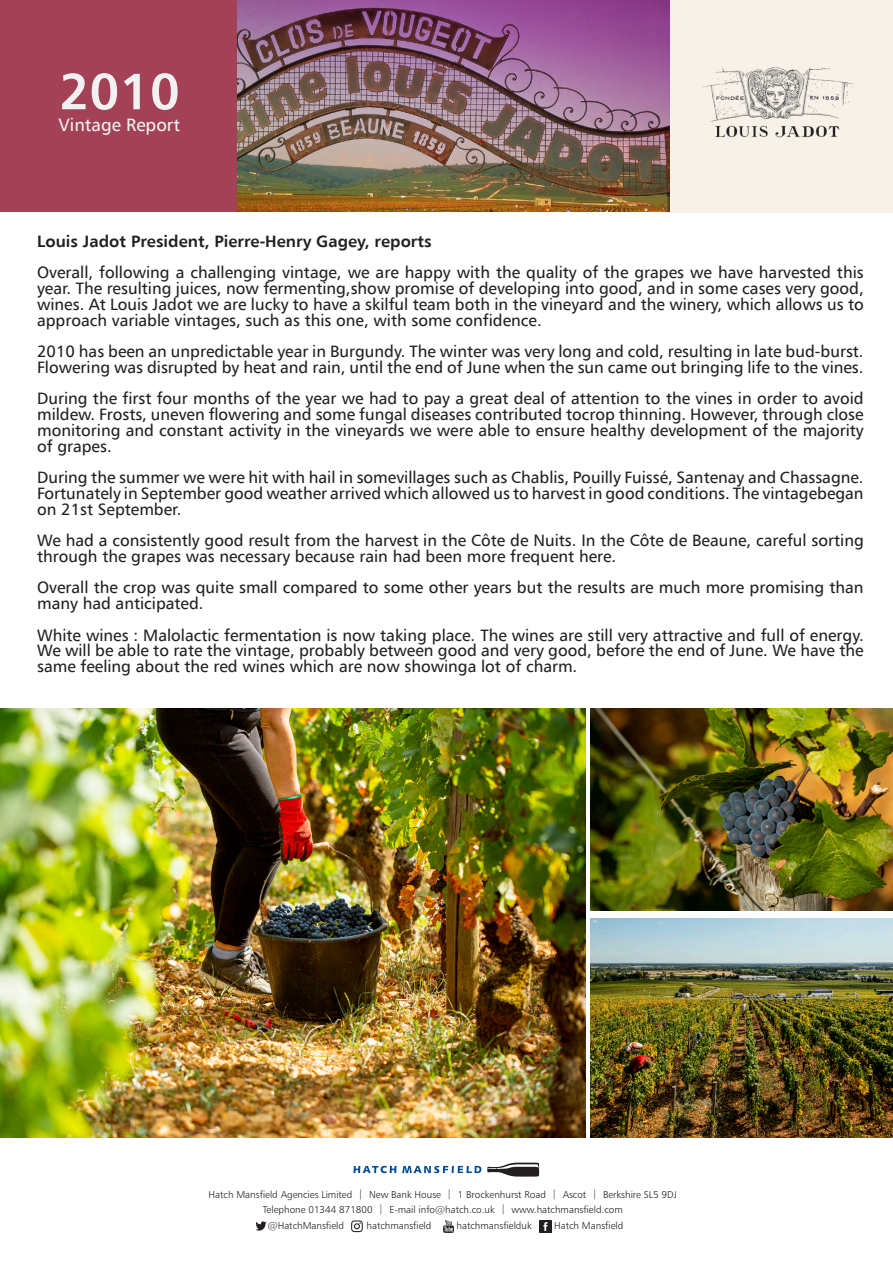
<style>
.page{position:relative;width:893px;height:1263px;background:#fff}
.page>*{position:absolute;margin:0;border:0;box-sizing:border-box;transform-origin:0 0}
.t1{font:700 51px "Humanist 777 BT";color:#f1f1f1}
.t2{font:18px "Humanist 777 BT";color:#f1f1f1}
.t3{font:16.5px/15.8px "Humanist 777 BT";color:#231f20;text-align:justify}
.t4{font:700 16.5px "Humanist 777 BT";color:#231f20}
.t5{font:10.05px/14.7px "Humanist 777 BT Light B";color:#231f20;text-align:center}
</style>
<div class="page">
<div style="left:0;top:0;width:238px;height:211px;background:#a34256"></div>
<div style="left:664px;top:0;width:229px;height:212px;background:#f8f1e8"></div>
<img style="left:238px;top:0;width:431px;height:212px">
<svg style="left:487px;top:1162px;width:52px;height:14px"></svg>
<svg style="left:402px;top:1166px;width:79px;height:7px"></svg>
<svg style="left:354px;top:1166px;width:42px;height:7px"></svg>
<svg style="left:255px;top:1221px;width:12px;height:10px"></svg>
<svg style="left:351px;top:1220px;width:12px;height:12px"></svg>
<svg style="left:443px;top:1220px;width:11px;height:12px"></svg>
<svg style="left:540px;top:1220px;width:11px;height:12px"></svg>
<img style="left:702px;top:67px;width:152px;height:71px">
<img style="left:0;top:709px;width:585px;height:428px">
<img style="left:590px;top:709px;width:303px;height:201px">
<img style="left:590px;top:918px;width:303px;height:219px">
<p class="t1" style="left:59px;top:59px;width:122px">2010</p>
<p class="t2" style="left:58px;top:113px;width:123px">Vintage Report</p>
<p class="t4" style="left:37px;top:231px;width:396px">Louis Jadot President, Pierre-Henry Gagey, reports</p>
<p class="t3" style="left:37px;top:264px;width:828px">Overall, following a challenging vintage, we are happy with the quality of the grapes we have harvested this year. The resulting juices, now fermenting,show promise of developing into good, and in some cases very good, wines. At Louis Jadot we are lucky to have a skilful team both in the vineyard and the winery, which allows us to approach variable vintages, such as this one, with some confidence.</p>
<p class="t3" style="left:37px;top:343px;width:828px">2010 has been an unpredictable year in Burgundy. The winter was very long and cold, resulting in late bud-burst.<br>Flowering was disrupted by heat and rain, until the end of June when the sun came out bringing life to the vines.</p>
<p class="t3" style="left:37px;top:390px;width:828px">During the first four months of the year we had to pay a great deal of attention to the vines in order to avoid mildew. Frosts, uneven flowering and some fungal diseases contributed tocrop thinning. However, through close monitoring and constant activity in the vineyards we were able to ensure healthy development of the majority of grapes.</p>
<p class="t3" style="left:37px;top:469px;width:828px">During the summer we were hit with hail in somevillages such as Chablis, Pouilly Fuissé, Santenay and Chassagne.<br>Fortunately in September good weather arrived which allowed us to harvest in good conditions. The vintagebegan on 21st September.</p>
<p class="t3" style="left:37px;top:532px;width:828px">We had a consistently good result from the harvest in the Côte de Nuits. In the Côte de Beaune, careful sorting through the grapes was necessary because rain had been more frequent here.</p>
<p class="t3" style="left:37px;top:579px;width:828px">Overall the crop was quite small compared to some other years but the results are much more promising than many had anticipated.</p>
<p class="t3" style="left:37px;top:627px;width:828px">White wines : Malolactic fermentation is now taking place. The wines are still very attractive and full of energy.<br>We will be able to rate the vintage, probably between good and very good, before the end of June. We have the same feeling about the red wines which are now showinga lot of charm.</p>
<p class="t5" style="left:209px;top:1187px;width:470px">Hatch Mansfield Agencies Limited | New Bank House | 1 Brockenhurst Road | Ascot | Berkshire SL5 9DJ<br>Telephone 01344 871800 | E-mail info@hatch.co.uk | www.hatchmansfield.com</p>
<p class="t5" style="left:268px;top:1218px;width:78px">@HatchMansfield</p>
<p class="t5" style="left:367px;top:1218px;width:66px">hatchmansfield</p>
<p class="t5" style="left:457px;top:1218px;width:77px">hatchmansfielduk</p>
<p class="t5" style="left:554px;top:1218px;width:71px">Hatch Mansfield</p>
</div>
